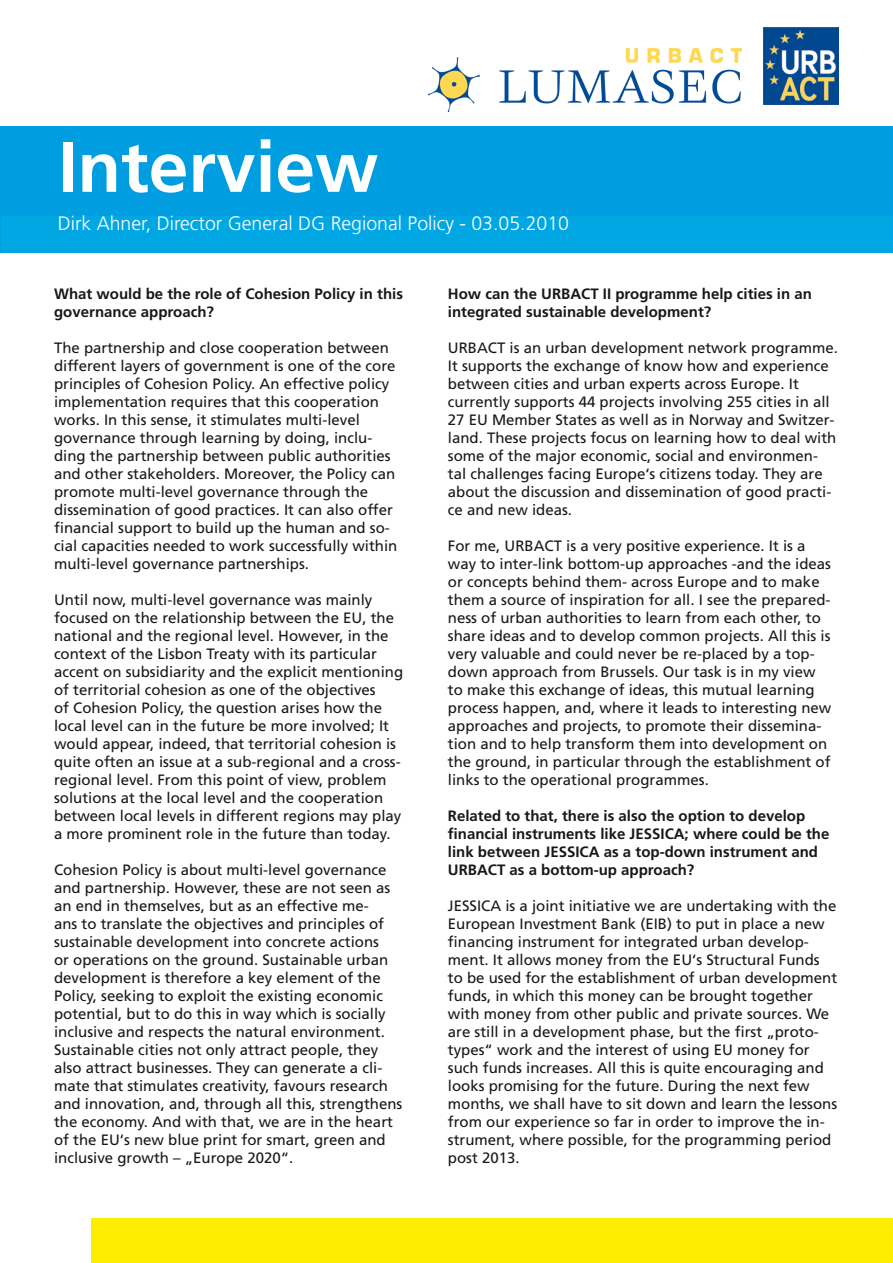
<style>
.page{position:relative;width:893px;height:1263px;background:#fff}
.page>*{position:absolute;margin:0;border:0;box-sizing:border-box;transform-origin:0 0}
.t1{font:700 71.25px "Frutiger LT Std";color:#fff}
.t2{font:300 19.5px "Frutiger LT Std";color:#fff}
.t3{font:15px/18px "Frutiger LT Std";color:#1a171c}
.t4{font:700 15px/18px "Frutiger LT Std";color:#1a171c}
</style>
<div class="page">
<div style="left:91px;top:1218px;width:802px;height:45px;background:#ffed00"></div>
<div style="left:0;top:127px;width:893px;height:126px;background:#009ee0"></div>
<div style="left:1px;top:216px;width:892px;height:36px;background:#00a7e3"></div>
<img style="left:428px;top:49px;width:313px;height:63px">
<img style="left:763px;top:27px;width:76px;height:78px">
<h1 class="t1" style="left:58px;top:125px;width:322px">Interview</h1>
<h2 class="t2" style="left:58px;top:212px;width:513px">Dirk Ahner, Director General DG Regional Policy - 03.05.2010</h2>
<p class="t4" style="left:54px;top:285px;width:350px">What would be the role of Cohesion Policy in this governance approach?</p>
<p class="t3" style="left:54px;top:339px;width:345px">The partnership and close cooperation between different layers of government is one of the core principles of Cohesion Policy. An effective policy implementation requires that this cooperation works. In this sense, it stimulates multi-level governance through learning by doing, inclu&shy;ding the partnership between public authorities and other stakeholders. Moreover, the Policy can promote multi-level governance through the dissemination of good practices. It can also offer financial support to build up the human and so&shy;cial capacities needed to work successfully within multi-level governance partnerships.</p>
<p class="t3" style="left:54px;top:591px;width:351px">Until now, multi-level governance was mainly focused on the relationship between the EU, the national and the regional level. However, in the context of the Lisbon Treaty with its particular accent on subsidiarity and the explicit mentioning of territorial cohesion as one of the objectives<br>of Cohesion Policy, the question arises how the local level can in the future be more involved; It would appear, indeed, that territorial cohesion is quite often an issue at a sub-regional and a cross&shy;regional level. From this point of view, problem solutions at the local level and the cooperation between local levels in different regions may play a more prominent role in the future than today.</p>
<p class="t3" style="left:54px;top:861px;width:350px">Cohesion Policy is about multi-level governance and partnership. However, these are not seen as an end in themselves, but as an effective me-<br>ans to translate the objectives and principles of sustainable development into concrete actions<br>or operations on the ground. Sustainable urban development is therefore a key element of the Policy, seeking to exploit the existing economic potential, but to do this in way which is socially inclusive and respects the natural environment.<br>Sustainable cities not only attract people, they also attract businesses. They can generate a cli&shy;mate that stimulates creativity, favours research and innovation, and, through all this, strengthens the economy. And with that, we are in the heart of the EU‘s new blue print for smart, green and inclusive growth – „Europe 2020“.</p>
<p class="t4" style="left:448px;top:285px;width:365px">How can the URBACT II programme help cities in an integrated sustainable development?</p>
<p class="t3" style="left:448px;top:339px;width:392px">URBACT is an urban development network programme.<br>It supports the exchange of know how and experience between cities and urban experts across Europe. It currently supports 44 projects involving 255 cities in all 27 EU Member States as well as in Norway and Switzer&shy;land. These projects focus on learning how to deal with some of the major economic, social and environmen&shy;tal challenges facing Europe‘s citizens today. They are about the discussion and dissemination of good practi&shy;ce and new ideas.</p>
<p class="t3" style="left:448px;top:537px;width:385px">For me, URBACT is a very positive experience. It is a way to inter-link bottom-up approaches -and the ideas or concepts behind them- across Europe and to make them a source of inspiration for all. I see the prepared&shy;ness of urban authorities to learn from each other, to share ideas and to develop common projects. All this is very valuable and could never be re-placed by a top&shy;down approach from Brussels. Our task is in my view to make this exchange of ideas, this mutual learning process happen, and, where it leads to interesting new approaches and projects, to promote their dissemina&shy;tion and to help transform them into development on the ground, in particular through the establishment of links to the operational programmes.</p>
<p class="t4" style="left:448px;top:807px;width:383px">Related to that, there is also the option to develop financial instruments like JESSICA; where could be the link between JESSICA as a top-down instrument and URBACT as a bottom-up approach?</p>
<p class="t3" style="left:448px;top:897px;width:391px">JESSICA is a joint initiative we are undertaking with the European Investment Bank (EIB) to put in place a new financing instrument for integrated urban develop&shy;ment. It allows money from the EU‘s Structural Funds to be used for the establishment of urban development funds, in which this money can be brought together with money from other public and private sources. We are still in a development phase, but the first „proto&shy;types“ work and the interest of using EU money for such funds increases. All this is quite encouraging and looks promising for the future. During the next few months, we shall have to sit down and learn the lessons from our experience so far in order to improve the in&shy;strument, where possible, for the programming period post 2013.</p>
</div>
